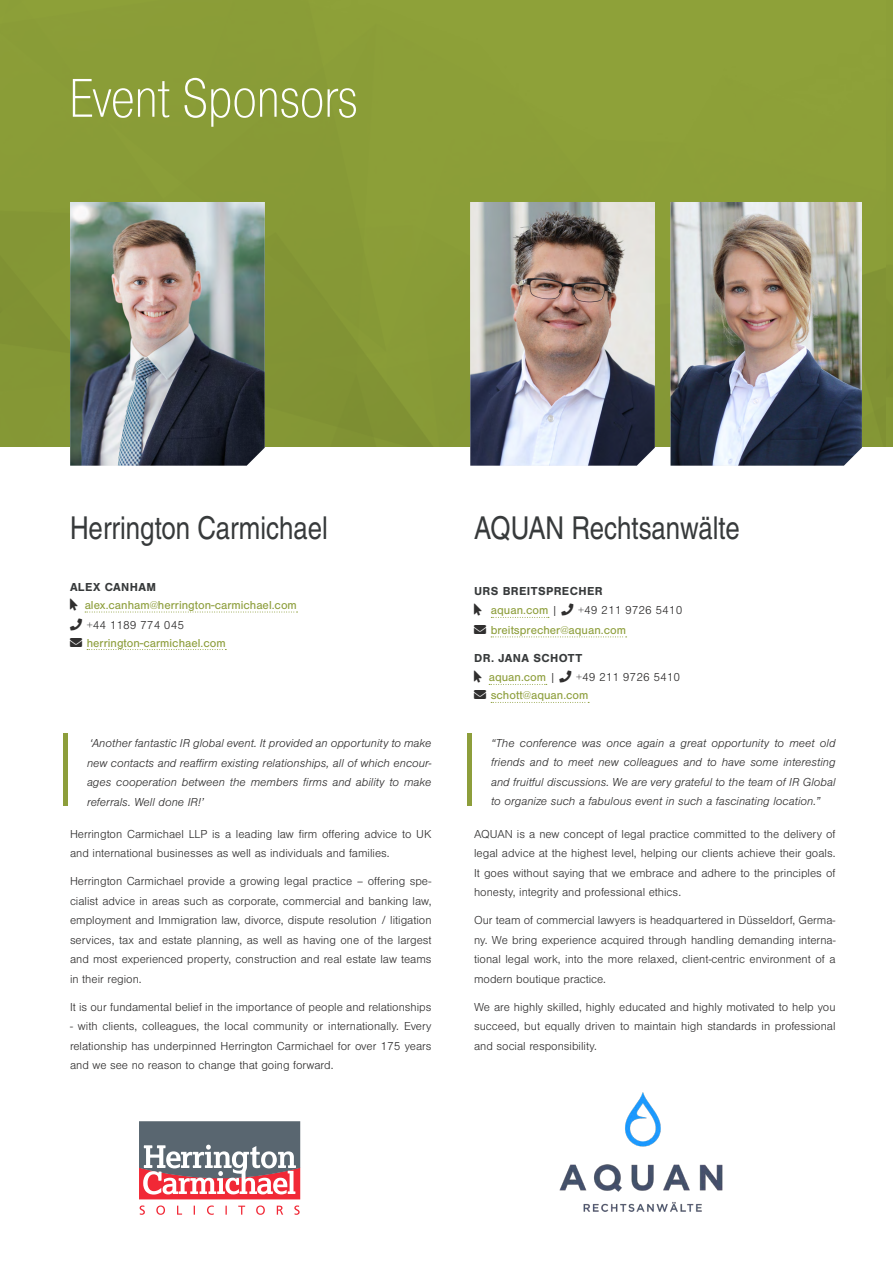
<style>
.page{position:relative;width:893px;height:1263px;background:#fff}
.page>*{position:absolute;margin:0;border:0;box-sizing:border-box;transform-origin:0 0}
.t1{font:200 54px "Pragmatica Cond";color:#fff}
.t2{font:31.5px "Nimbus San Con L";color:#373a3b}
.t3{font:300 12px/19.5px "Nimbus San";color:#302f2f;text-align:justify}
.t4{font:italic 300 12px/19.5px "Nimbus San";color:#302f2f;text-align:justify}
.t5{font:12px "Nimbus San";color:#8d9e3b}
.t6{font:700 12px/19.5px "Nimbus San";letter-spacing:.03em;color:#373a3b}
.s1{color:#302f2f}
.s2{font-weight:400;color:#8d9e3b}
.s3{font-weight:300;color:#302f2f}
</style>
<div class="page">
<img style="left:0;top:0;width:887px;height:446px">
<img style="left:887px;top:0;width:6px;height:446px">
<svg style="left:87px;top:649px;width:139px;height:1px"></svg>
<svg style="left:491px;top:617px;width:58px;height:1px"></svg>
<svg style="left:491px;top:636px;width:136px;height:1px"></svg>
<svg style="left:489px;top:684px;width:58px;height:1px"></svg>
<svg style="left:491px;top:702px;width:98px;height:1px"></svg>
<hr style="left:64px;top:733px;width:4px;height:73px;background:#8d9e3b">
<hr style="left:468px;top:733px;width:4px;height:73px;background:#8d9e3b">
<img style="left:70px;top:202px;width:195px;height:264px">
<svg style="left:139px;top:1121px;width:161px;height:78px"></svg>
<svg style="left:140px;top:1205px;width:160px;height:10px"></svg>
<img style="left:470px;top:202px;width:185px;height:264px">
<img style="left:670px;top:202px;width:192px;height:264px">
<img style="left:559px;top:1092px;width:164px;height:120px">
<svg style="left:84px;top:611px;width:214px;height:2px"></svg>
<h1 class="t1" style="left:69px;top:67px;width:290px">Event Sponsors</h1>
<h2 class="t2" style="left:70px;top:505px;width:259px">Herrington Carmichael</h2>
<p class="t6" style="left:70px;top:577px;width:88px">ALEX CANHAM</p>
<p class="t5" style="left:85px;top:598px;width:214px">alex.canham@herrington-carmichael.com</p>
<p class="t3" style="left:87px;top:615px;width:99px">+44 1189 774 045</p>
<p class="t5" style="left:70px;top:636px;width:157px"><span class="s1">→</span> herrington-carmichael.com</p>
<p class="t4" style="left:87px;top:733px;width:346px">‘Another fantastic IR global event. It provided an opportunity to make new contacts and reaffirm existing relationships, all of which encour&shy;ages cooperation between the members firms and ability to make referrals. Well done IR!’</p>
<p class="t3" style="left:70px;top:824px;width:363px">Herrington Carmichael LLP is a leading law firm offering advice to UK and international businesses as well as individuals and families.</p>
<p class="t3" style="left:70px;top:872px;width:363px">Herrington Carmichael provide a growing legal practice – offering spe&shy;cialist advice in areas such as corporate, commercial and banking law, employment and Immigration law, divorce, dispute resolution / litigation services, tax and estate planning, as well as having one of the largest and most experienced property, construction and real estate law teams in their region.</p>
<p class="t3" style="left:70px;top:997px;width:363px">It is our fundamental belief in the importance of people and relationships</p>
<p class="t3" style="left:70px;top:1017px;width:363px">- with clients, colleagues, the local community or internationally. Every relationship has underpinned Herrington Carmichael for over 175 years and we see no reason to change that going forward.</p>
<h2 class="t2" style="left:474px;top:505px;width:267px">AQUAN Rechtsanwälte</h2>
<p class="t6" style="left:491px;top:581px;width:113px;text-indent:-17px">URS BREITSPRECHER <span class="s2">aquan.com</span> <span class="s3">|</span></p>
<p class="t3" style="left:578px;top:601px;width:106px">+49 211 9726 5410</p>
<p class="t5" style="left:474px;top:623px;width:153px"><span class="s1">→</span> breitsprecher@aquan.com</p>
<p class="t6" style="left:489px;top:648px;width:95px;text-indent:-15px">DR. JANA SCHOTT <span class="s2">aquan.com</span> <span class="s3">|</span></p>
<p class="t3" style="left:576px;top:668px;width:106px">+49 211 9726 5410</p>
<p class="t5" style="left:474px;top:689px;width:116px"><span class="s1">→</span> schott@aquan.com</p>
<p class="t4" style="left:491px;top:733px;width:346px">“The conference was once again a great opportunity to meet old friends and to meet new colleagues and to have some interesting and fruitful discussions. We are very grateful to the team of IR Global to organize such a fabulous event in such a fascinating location.”</p>
<p class="t3" style="left:474px;top:824px;width:363px">AQUAN is a new concept of legal practice committed to the delivery of legal advice at the highest level, helping our clients achieve their goals.<br>It goes without saying that we embrace and adhere to the principles of honesty, integrity and professional ethics.</p>
<p class="t3" style="left:474px;top:911px;width:363px">Our team of commercial lawyers is headquartered in Düsseldorf, Germa&shy;ny. We bring experience acquired through handling demanding interna&shy;tional legal work, into the more relaxed, client-centric environment of a modern boutique practice.</p>
<p class="t3" style="left:474px;top:997px;width:363px">We are highly skilled, highly educated and highly motivated to help you succeed, but equally driven to maintain high standards in professional and social responsibility.</p>
</div>
